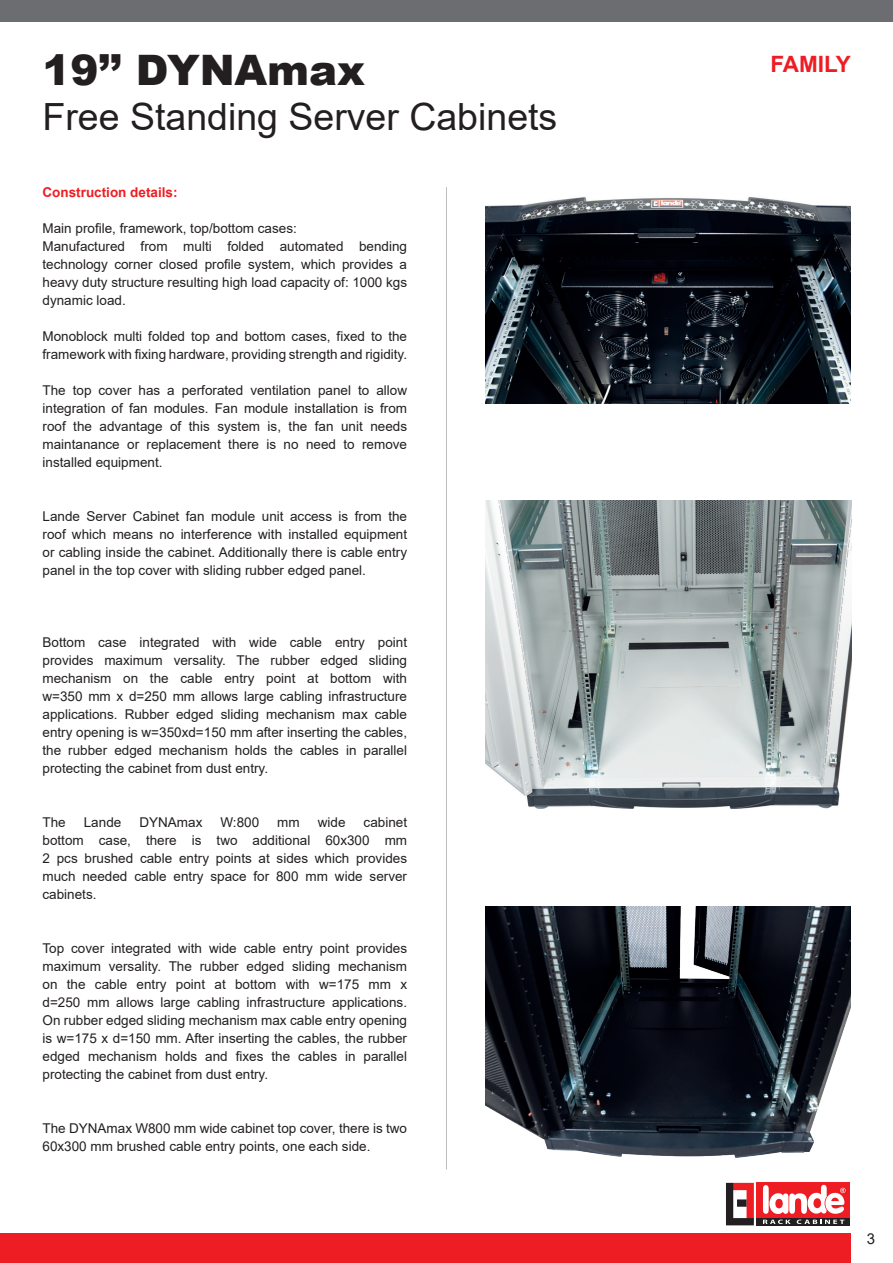
<style>
.page{position:relative;width:893px;height:1263px;background:#fff}
.page>*{position:absolute;margin:0;border:0;box-sizing:border-box;transform-origin:0 0}
.t1{font:900 42px "Arial";color:#231f20}
.t2{font:37.5px "Arial";color:#231f20}
.t3{font:700 22.5px "Arial";color:#ee1d23}
.t4{font:15px "Arial";color:#231f20}
.t5{font:13.5px/18px "Arial";color:#231f20;text-align:justify}
.t6{font:700 13.5px "Arial";color:#ee1d23}
</style>
<div class="page">
<div style="left:0;top:0;width:893px;height:21px;background:#6c6d70"></div>
<div style="left:0;top:1233px;width:850px;height:30px;background:#ee1d23"></div>
<div style="left:757px;top:1217px;width:93px;height:8px;background:#231f20"></div>
<div style="left:757px;top:1183px;width:93px;height:35px;background:#ee1d23"></div>
<svg style="left:726px;top:1183px;width:28px;height:42px"></svg>
<div style="left:737px;top:1199px;width:10px;height:8px;background:#231f20"></div>
<svg style="left:763px;top:1185px;width:83px;height:39px"></svg>
<hr style="left:446px;top:187px;width:1px;height:982px;background:#bcbdc0">
<img style="left:486px;top:196px;width:364px;height:207px">
<img style="left:486px;top:907px;width:364px;height:251px">
<img style="left:486px;top:501px;width:365px;height:307px">
<h1 class="t1" style="left:43px;top:40px;width:324px">19’’ DYNAmax</h1>
<h2 class="t2" style="left:43px;top:91px;width:516px">Free Standing Server Cabinets</h2>
<p class="t6" style="left:43px;top:183px;width:137px">Construction details:</p>
<p class="t5" style="left:43px;top:219px;width:366px;text-align:left">Main profile, framework, top/bottom cases:<br>Manufactured from multi folded automated bending technology corner closed profile system, which provides a heavy duty structure resulting high load capacity of: 1000 kgs dynamic load.</p>
<p class="t5" style="left:43px;top:327px;width:366px">Monoblock multi folded top and bottom cases, fixed to the framework with fixing hardware, providing strength and rigidity.</p>
<p class="t5" style="left:43px;top:381px;width:366px">The top cover has a perforated ventilation panel to allow integration of fan modules. Fan module installation is from roof the advantage of this system is, the fan unit needs maintanance or replacement there is no need to remove installed equipment.</p>
<p class="t5" style="left:43px;top:507px;width:366px">Lande Server Cabinet fan module unit access is from the roof which means no interference with installed equipment or cabling inside the cabinet. Additionally there is cable entry panel in the top cover with sliding rubber edged panel.</p>
<p class="t5" style="left:43px;top:633px;width:366px">Bottom case integrated with wide cable entry point provides maximum versality. The rubber edged sliding mechanism on the cable entry point at bottom with w=350 mm x d=250 mm allows large cabling infrastructure applications. Rubber edged sliding mechanism max cable entry opening is w=350xd=150 mm after inserting the cables, the rubber edged mechanism holds the cables in parallel protecting the cabinet from dust entry.</p>
<p class="t5" style="left:43px;top:813px;width:25px">The</p>
<p class="t5" style="left:84px;top:813px;width:39px">Lande</p>
<p class="t5" style="left:139px;top:813px;width:65px">DYNAmax</p>
<p class="t5" style="left:220px;top:813px;width:40px">W:800</p>
<p class="t5" style="left:277px;top:813px;width:24px">mm</p>
<p class="t5" style="left:318px;top:813px;width:29px">wide</p>
<p class="t5" style="left:43px;top:813px;width:366px;text-indent:321px">cabinet bottom case, there is two additional 60x300 mm 2 pcs brushed cable entry points at sides which provides much needed cable entry space for 800 mm wide server cabinets.</p>
<p class="t5" style="left:43px;top:939px;width:366px">Top cover integrated with wide cable entry point provides maximum versality. The rubber edged sliding mechanism on the cable entry point at bottom with w=175 mm x d=250 mm allows large cabling infrastructure applications.<br>On rubber edged sliding mechanism max cable entry opening is w=175 x d=150 mm. After inserting the cables, the rubber edged mechanism holds and fixes the cables in parallel protecting the cabinet from dust entry.</p>
<p class="t5" style="left:43px;top:1119px;width:366px">The DYNAmax W800 mm wide cabinet top cover, there is two<br>60x300 mm brushed cable entry points, one each side.</p>
<h3 class="t3" style="left:770px;top:48px;width:82px">FAMILY</h3>
<p class="t4" style="left:867px;top:1228px;width:10px">3</p>
</div>
